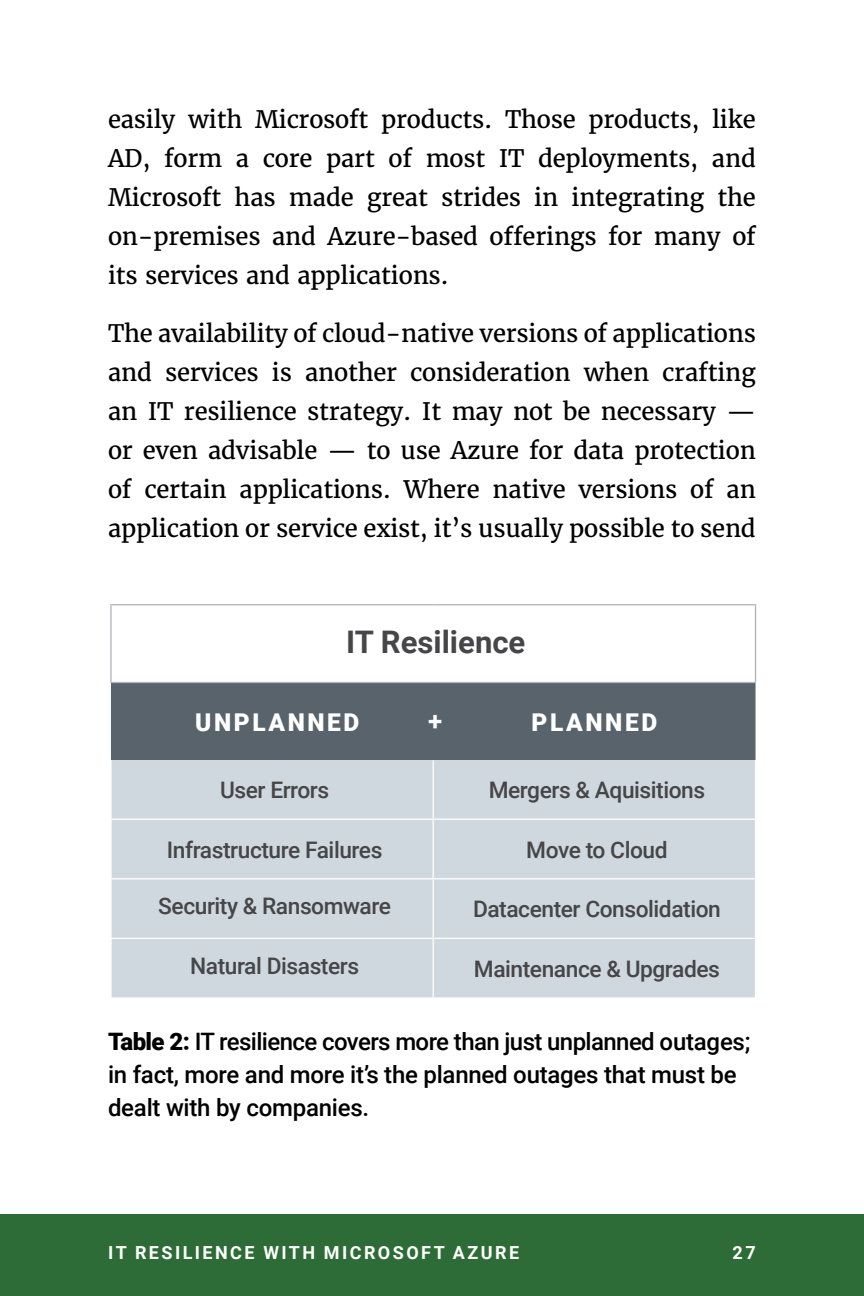
<style>
.page{position:relative;width:864px;height:1296px;background:#fff}
.page>*{position:absolute;margin:0;border:0;box-sizing:border-box;transform-origin:0 0}
.t1{font:700 31.2px "Roboto";color:#464547}
.Heading_5{font:700 25.8px "Roboto";color:#fff}
.Heading_5-2{font:900 24.6px "Roboto";letter-spacing:.105em;color:#fff}
.t2{font:24px/39px "Merriweather";letter-spacing:-.01em;color:#000;text-align:justify}
.t3{font:500 24px/33px "Roboto";letter-spacing:-.01em;color:#000}
.chart{font:500 22.8px "Roboto";letter-spacing:-.02em;color:#464547}
.t4{font:700 18px "Roboto";letter-spacing:.135em;color:#fff}
.s1{font-weight:900}
</style>
<div class="page">
<div style="left:0;top:1215px;width:864px;height:81px;background:#2d6c36"></div>
<div style="left:111px;top:683px;width:645px;height:77px;background:#59636b"></div>
<div style="left:112px;top:760px;width:643px;height:237px;background:#cfd8df"></div>
<hr style="left:433px;top:760px;width:1px;height:59px;background:#fff">
<hr style="left:110px;top:819px;width:323px;height:1px;background:#fff">
<hr style="left:433px;top:819px;width:323px;height:1px;background:#fff">
<hr style="left:433px;top:820px;width:1px;height:58px;background:#fff">
<hr style="left:110px;top:878px;width:323px;height:1px;background:#fff">
<hr style="left:433px;top:878px;width:323px;height:1px;background:#fff">
<hr style="left:433px;top:879px;width:1px;height:59px;background:#fff">
<hr style="left:110px;top:938px;width:323px;height:1px;background:#fff">
<hr style="left:433px;top:938px;width:323px;height:1px;background:#fff">
<hr style="left:433px;top:939px;width:1px;height:58px;background:#fff">
<hr style="left:110px;top:604px;width:323px;height:1px;background:#b0b3b8">
<hr style="left:110px;top:605px;width:2px;height:77px;background:#b0b3b8">
<hr style="left:433px;top:604px;width:323px;height:1px;background:#b0b3b8">
<hr style="left:755px;top:605px;width:1px;height:77px;background:#b0b3b8">
<hr style="left:110px;top:682px;width:323px;height:1px;background:#b0b3b8">
<hr style="left:433px;top:682px;width:323px;height:1px;background:#b0b3b8">
<p class="t2" style="left:108px;top:99px;width:649px">easily with Microsoft products. Those products, like AD, form a core part of most IT deployments, and Microsoft has made great strides in integrating the on-premises and Azure-based offerings for many of its services and applications.</p>
<p class="t2" style="left:108px;top:314px;width:650px">The availability of cloud-native versions of applications and services is another consideration when crafting an IT resilience strategy. It may not be necessary — or even advisable — to use Azure for data protection of certain applications. Where native versions of an application or service exist, it’s usually possible to send</p>
<p class="t1" style="left:346px;top:620px;width:181px">IT Resilience</p>
<p class="Heading_5-2" style="left:195px;top:705px;width:166px">UNPLANNED</p>
<p class="Heading_5-2" style="left:532px;top:705px;width:127px">PLANNED</p>
<p class="Heading_5" style="left:428px;top:703px;width:16px">+</p>
<p class="chart" style="left:220px;top:774px;width:111px">User Errors</p>
<p class="chart" style="left:489px;top:774px;width:218px">Mergers &amp; Aquisitions</p>
<p class="chart" style="left:167px;top:833px;width:217px">Infrastructure Failures</p>
<p class="chart" style="left:526px;top:833px;width:143px">Move to Cloud</p>
<p class="chart" style="left:158px;top:890px;width:234px">Security &amp; Ransomware</p>
<p class="chart" style="left:473px;top:893px;width:249px">Datacenter Consolidation</p>
<p class="chart" style="left:190px;top:950px;width:170px">Natural Disasters</p>
<p class="chart" style="left:474px;top:953px;width:247px">Maintenance &amp; Upgrades</p>
<p class="t3" style="left:108px;top:1024px;width:644px"><span class="s1">Table 2:</span> IT resilience covers more than just unplanned outages; in fact, more and more it’s the planned outages that must be dealt with by companies.</p>
<p class="t4" style="left:108px;top:1239px;width:412px">IT RESILIENCE WITH MICROSOFT AZURE</p>
<p class="t4" style="left:733px;top:1239px;width:25px">27</p>
</div>
